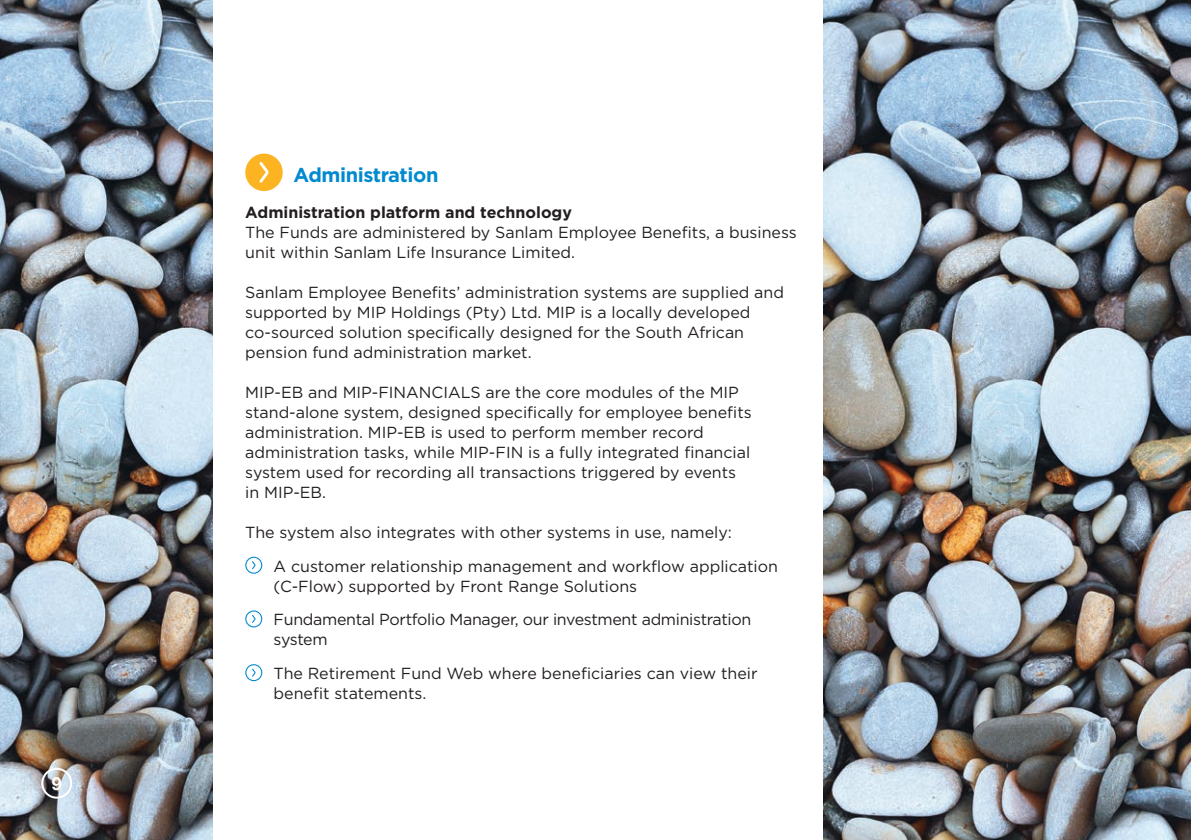
<style>
.page{position:relative;width:1191px;height:840px;background:#fff}
.page>*{position:absolute;margin:0;border:0;box-sizing:border-box;transform-origin:0 0}
.t1{font:700 20px "Gotham";letter-spacing:-.02em;color:#008ad0}
.t2{font:700 18px "Helvetica Neue LT Std";color:#fff}
.t3{font:16px/20px "Gotham";color:#231f20}
.t4{font:16px/33.6px "Gotham";letter-spacing:-.02em;color:#231f20}
.t5{font:700 16px "Gotham";color:#231f20}
</style>
<div class="page">
<img style="left:823px;top:0;width:368px;height:839px">
<img style="left:0;top:0;width:213px;height:839px">
<div style="left:245px;top:153px;width:38px;height:38px;background:#fcb423;border-radius:50%"></div>
<svg style="left:259px;top:162px;width:9px;height:21px"></svg>
<svg style="left:245px;top:556px;width:17px;height:17px"></svg>
<svg style="left:245px;top:610px;width:17px;height:17px"></svg>
<svg style="left:245px;top:664px;width:17px;height:16px"></svg>
<div style="left:41px;top:767px;width:31px;height:31px;border:2px solid #fff;border-radius:50%"></div>
<p class="t2" style="left:52px;top:771px;width:12px">9</p>
<p class="t1" style="left:293px;top:161px;width:146px">Administration</p>
<p class="t5" style="left:245px;top:201px;width:328px">Administration platform and technology</p>
<p class="t3" style="left:245px;top:221px;width:553px">The Funds are administered by Sanlam Employee Benefits, a business unit within Sanlam Life Insurance Limited.</p>
<p class="t3" style="left:245px;top:281px;width:540px">Sanlam Employee Benefits’ administration systems are supplied and supported by MIP Holdings (Pty) Ltd. MIP is a locally developed co-sourced solution specifically designed for the South African pension fund administration market.</p>
<p class="t3" style="left:245px;top:381px;width:508px">MIP-EB and MIP-FINANCIALS are the core modules of the MIP stand-alone system, designed specifically for employee benefits administration. MIP-EB is used to perform member record administration tasks, while MIP-FIN is a fully integrated financial system used for recording all transactions triggered by events in MIP-EB.</p>
<p class="t3" style="left:274px;top:515px;width:506px;line-height:33.6px;text-indent:-28px">The system also integrates with other systems in use, namely:<br>A customer relationship management and workflow application</p>
<p class="t4" style="left:274px;top:568px;width:479px">(C-Flow) supported by Front Range Solutions<br>Fundamental Portfolio Manager, our investment administration</p>
<p class="t3" style="left:274px;top:622px;width:485px;line-height:33.6px">system<br>The Retirement Fund Web where beneficiaries can view their</p>
<p class="t3" style="left:274px;top:682px;width:154px">benefit statements.</p>
</div>
